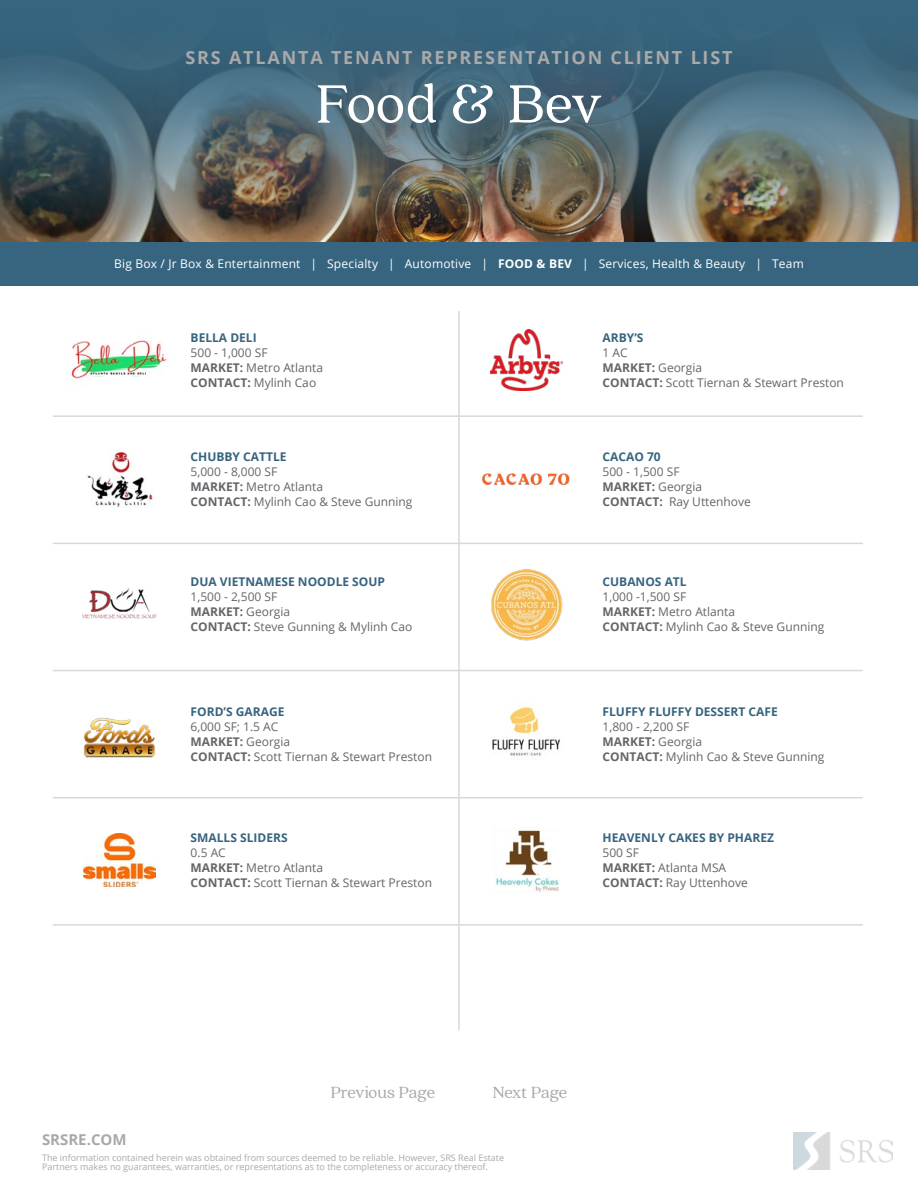
<style>
.page{position:relative;width:918px;height:1188px;background:#fff}
.page>*{position:absolute;margin:0;border:0;box-sizing:border-box;transform-origin:0 0}
.t1{font:60px "Quincy CF";color:#fff}
.t2{font:700 18px "Open Sans";letter-spacing:.1em;color:#aaa9aa}
.t3{font:18px "Quincy CF";color:#aaa9aa}
.t4{font:700 15px "Open Sans";color:#aaa9aa}
.t5{font:12px/15px "Open Sans";color:#65656a}
.t6{font:700 12px "Open Sans";color:#36647e}
.t7{font:12px "Open Sans";letter-spacing:.015em;color:#fff}
.t8{font:700 12px "Open Sans";color:#37657f}
.t9{font:9px/9px "Open Sans";color:#aaa9aa}
.s1{font-weight:700}
</style>
<div class="page">
<div style="left:0;top:242px;width:918px;height:43px;background:#37657f"></div>
<img style="left:0;top:0;width:918px;height:242px">
<hr style="left:458px;top:311px;width:2px;height:719px;background:#dbd8d6">
<hr style="left:53px;top:415px;width:810px;height:2px;background:#dbd8d6">
<hr style="left:53px;top:543px;width:810px;height:1px;background:#dbd8d6">
<hr style="left:53px;top:670px;width:810px;height:1px;background:#dbd8d6">
<hr style="left:53px;top:797px;width:810px;height:1px;background:#dbd8d6">
<hr style="left:53px;top:924px;width:810px;height:2px;background:#dbd8d6">
<img style="left:490px;top:329px;width:72px;height:62px">
<img style="left:482px;top:473px;width:88px;height:12px">
<img style="left:82px;top:588px;width:75px;height:31px">
<img style="left:84px;top:717px;width:71px;height:41px">
<img style="left:83px;top:833px;width:73px;height:54px">
<img style="left:495px;top:829px;width:64px;height:63px">
<img style="left:87px;top:451px;width:66px;height:57px">
<img style="left:492px;top:706px;width:68px;height:50px">
<img style="left:71px;top:340px;width:96px;height:39px">
<img style="left:491px;top:569px;width:72px;height:72px">
<img style="left:793px;top:1133px;width:100px;height:37px">
<h2 class="t2" style="left:185px;top:45px;width:549px">SRS ATLANTA TENANT REPRESENTATION CLIENT LIST</h2>
<h1 class="t1" style="left:316px;top:69px;width:287px">Food &amp; Bev</h1>
<p class="t7" style="left:114px;top:256px;width:691px">Big Box / Jr Box &amp; Entertainment | Specialty | Automotive | <span class="s1">FOOD &amp; BEV</span> | Services, Health &amp; Beauty | Team</p>
<p class="t8" style="left:191px;top:329px;width:68px">BELLA DELI</p>
<p class="t5" style="left:191px;top:345px;width:134px">500 - 1,000 SF<br><span class="s1">MARKET:</span> Metro Atlanta<br><span class="s1">CONTACT:</span> Mylinh Cao</p>
<p class="t6" style="left:191px;top:448px;width:97px">CHUBBY CATTLE</p>
<p class="t5" style="left:191px;top:464px;width:223px">5,000 - 8,000 SF<br><span class="s1">MARKET:</span> Metro Atlanta<br><span class="s1">CONTACT:</span> Mylinh Cao &amp; Steve Gunning</p>
<p class="t6" style="left:191px;top:573px;width:196px">DUA VIETNAMESE NOODLE SOUP</p>
<p class="t5" style="left:191px;top:589px;width:223px">1,500 - 2,500 SF<br><span class="s1">MARKET:</span> Georgia<br><span class="s1">CONTACT:</span> Steve Gunning &amp; Mylinh Cao</p>
<p class="t6" style="left:191px;top:703px;width:95px">FORD’S GARAGE</p>
<p class="t5" style="left:191px;top:719px;width:243px">6,000 SF; 1.5 AC<br><span class="s1">MARKET:</span> Georgia<br><span class="s1">CONTACT:</span> Scott Tiernan &amp; Stewart Preston</p>
<p class="t6" style="left:191px;top:829px;width:98px">SMALLS SLIDERS</p>
<p class="t5" style="left:191px;top:845px;width:243px">0.5 AC<br><span class="s1">MARKET:</span> Metro Atlanta<br><span class="s1">CONTACT:</span> Scott Tiernan &amp; Stewart Preston</p>
<p class="t6" style="left:603px;top:329px;width:42px">ARBY’S</p>
<p class="t5" style="left:603px;top:345px;width:243px">1 AC<br><span class="s1">MARKET:</span> Georgia<br><span class="s1">CONTACT:</span> Scott Tiernan &amp; Stewart Preston</p>
<p class="t6" style="left:603px;top:448px;width:60px">CACAO 70</p>
<p class="t5" style="left:603px;top:464px;width:150px">500 - 1,500 SF<br><span class="s1">MARKET:</span> Georgia<br><span class="s1">CONTACT:</span> Ray Uttenhove</p>
<p class="t8" style="left:603px;top:573px;width:86px">CUBANOS ATL</p>
<p class="t5" style="left:603px;top:589px;width:223px">1,000 -1,500 SF<br><span class="s1">MARKET:</span> Metro Atlanta<br><span class="s1">CONTACT:</span> Mylinh Cao &amp; Steve Gunning</p>
<p class="t6" style="left:603px;top:703px;width:177px">FLUFFY FLUFFY DESSERT CAFE</p>
<p class="t5" style="left:603px;top:719px;width:223px">1,800 - 2,200 SF<br><span class="s1">MARKET:</span> Georgia<br><span class="s1">CONTACT:</span> Mylinh Cao &amp; Steve Gunning</p>
<p class="t6" style="left:603px;top:829px;width:173px">HEAVENLY CAKES BY PHAREZ</p>
<p class="t5" style="left:603px;top:845px;width:147px">500 SF<br><span class="s1">MARKET:</span> Atlanta MSA<br><span class="s1">CONTACT:</span> Ray Uttenhove</p>
<h2 class="t3" style="left:331px;top:1082px;width:106px">Previous Page</h2>
<h2 class="t3" style="left:493px;top:1082px;width:76px">Next Page</h2>
<p class="t4" style="left:42px;top:1129px;width:86px">SRSRE.COM</p>
<p class="t9" style="left:42px;top:1153px;width:464px">The information contained herein was obtained from sources deemed to be reliable. However, SRS Real Estate<br>Partners makes no guarantees, warranties, or representations as to the completeness or accuracy thereof.</p>
</div>
